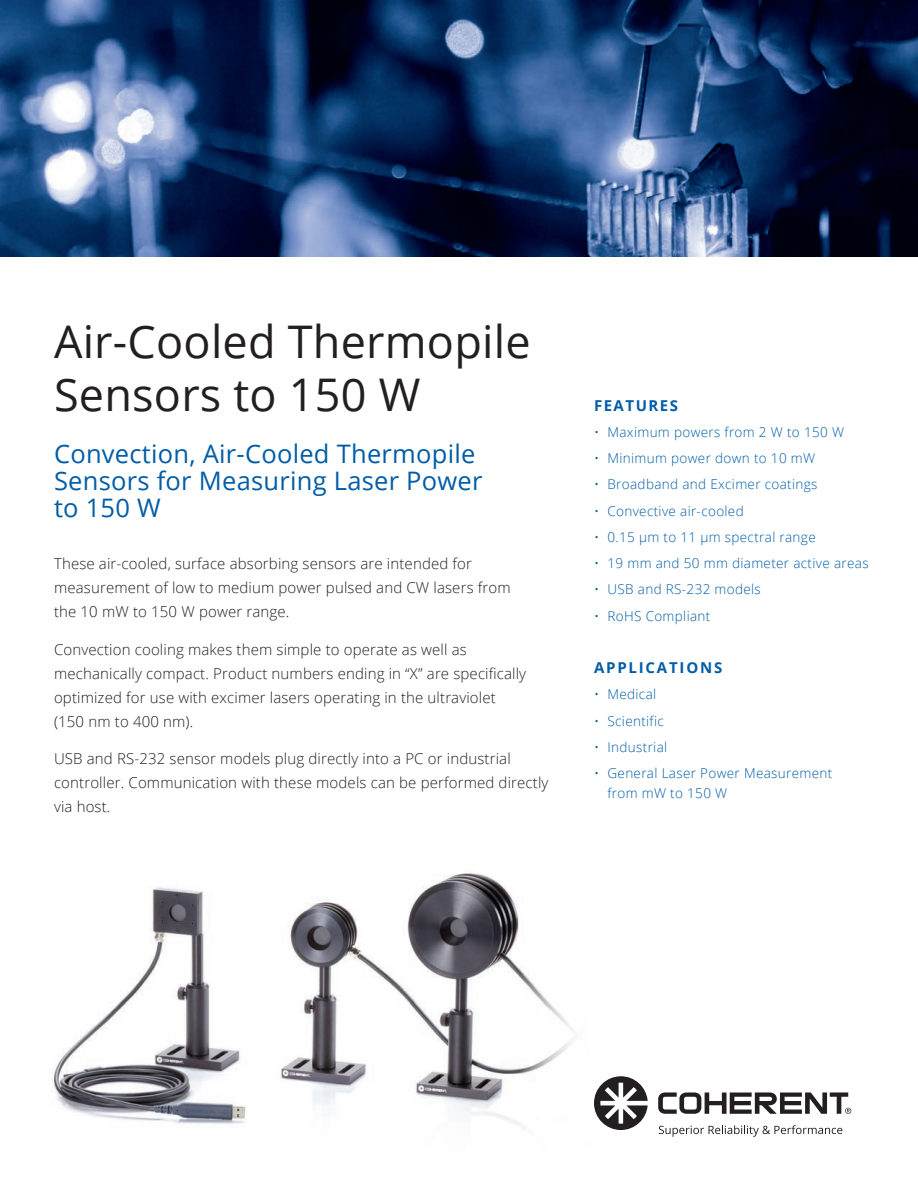
<style>
.page{position:relative;width:918px;height:1188px;background:#fff}
.page>*{position:absolute;margin:0;border:0;box-sizing:border-box;transform-origin:0 0}
.t1{font:45px/52.2px "Open Sans";letter-spacing:.005em;color:#231f20}
.Subtitle{font:25.5px/27px "Open Sans";letter-spacing:.01em;color:#015da7}
.Body{font:300 15px/24px "Open Sans";letter-spacing:.01em;color:#231f20}
.FEATURES_BENEFITS_AP{font:700 15px "Open Sans";letter-spacing:.12em;color:#015da7}
.FEATURES_BENEFITS_AP-2{font:700 15px "Open Sans";letter-spacing:.1em;color:#015da7}
.Bullets{font:300 13.5px/19.5px "Open Sans";letter-spacing:.025em;color:#015da7}
</style>
<div class="page">
<svg style="left:659px;top:1125px;width:183px;height:12px"></svg>
<svg style="left:658px;top:1092px;width:193px;height:22px"></svg>
<svg style="left:594px;top:1076px;width:54px;height:54px"></svg>
<img style="left:0;top:0;width:918px;height:256px">
<img style="left:52px;top:872px;width:472px;height:256px">
<svg style="left:519px;top:963px;width:54px;height:113px"></svg>
<p class="t1" style="left:54px;top:315px;width:478px">Air-Cooled Thermopile<br>Sensors to 150 W</p>
<p class="Subtitle" style="left:54px;top:439px;width:430px">Convection, Air-Cooled Thermopile<br>Sensors for Measuring Laser Power to 150 W</p>
<p class="Body" style="left:54px;top:551px;width:458px">These air-cooled, surface absorbing sensors are intended for measurement of low to medium power pulsed and CW lasers from the 10 mW to 150 W power range.</p>
<p class="Body" style="left:54px;top:637px;width:474px">Convection cooling makes them simple to operate as well as mechanically compact. Product numbers ending in “X” are specifically optimized for use with excimer lasers operating in the ultraviolet (150 nm to 400 nm).</p>
<p class="Body" style="left:54px;top:746px;width:496px">USB and RS-232 sensor models plug directly into a PC or industrial controller. Communication with these models can be performed directly via host.</p>
<p class="FEATURES_BENEFITS_AP-2" style="left:594px;top:395px;width:86px">FEATURES</p>
<p class="Bullets" style="left:594px;top:422px;width:252px">• Maximum powers from 2 W to 150 W</p>
<p class="Bullets" style="left:594px;top:448px;width:223px">• Minimum power down to 10 mW</p>
<p class="Bullets" style="left:594px;top:474px;width:225px">• Broadband and Excimer coatings</p>
<p class="Bullets" style="left:594px;top:501px;width:151px">• Convective air-cooled</p>
<p class="Bullets" style="left:594px;top:527px;width:223px">• 0.15 µm to 11 µm spectral range</p>
<p class="Bullets" style="left:594px;top:553px;width:276px">• 19 mm and 50 mm diameter active areas</p>
<p class="Bullets" style="left:594px;top:579px;width:168px">• USB and RS-232 models</p>
<p class="Bullets" style="left:594px;top:606px;width:118px">• RoHS Compliant</p>
<p class="FEATURES_BENEFITS_AP" style="left:594px;top:657px;width:130px">APPLICATIONS</p>
<p class="Bullets" style="left:594px;top:684px;width:64px">• Medical</p>
<p class="Bullets" style="left:594px;top:711px;width:71px">• Scientific</p>
<p class="Bullets" style="left:594px;top:737px;width:75px">• Industrial</p>
<p class="Bullets" style="left:608px;top:763px;width:226px;text-indent:-14px">• General Laser Power Measurement from mW to 150 W</p>
</div>
